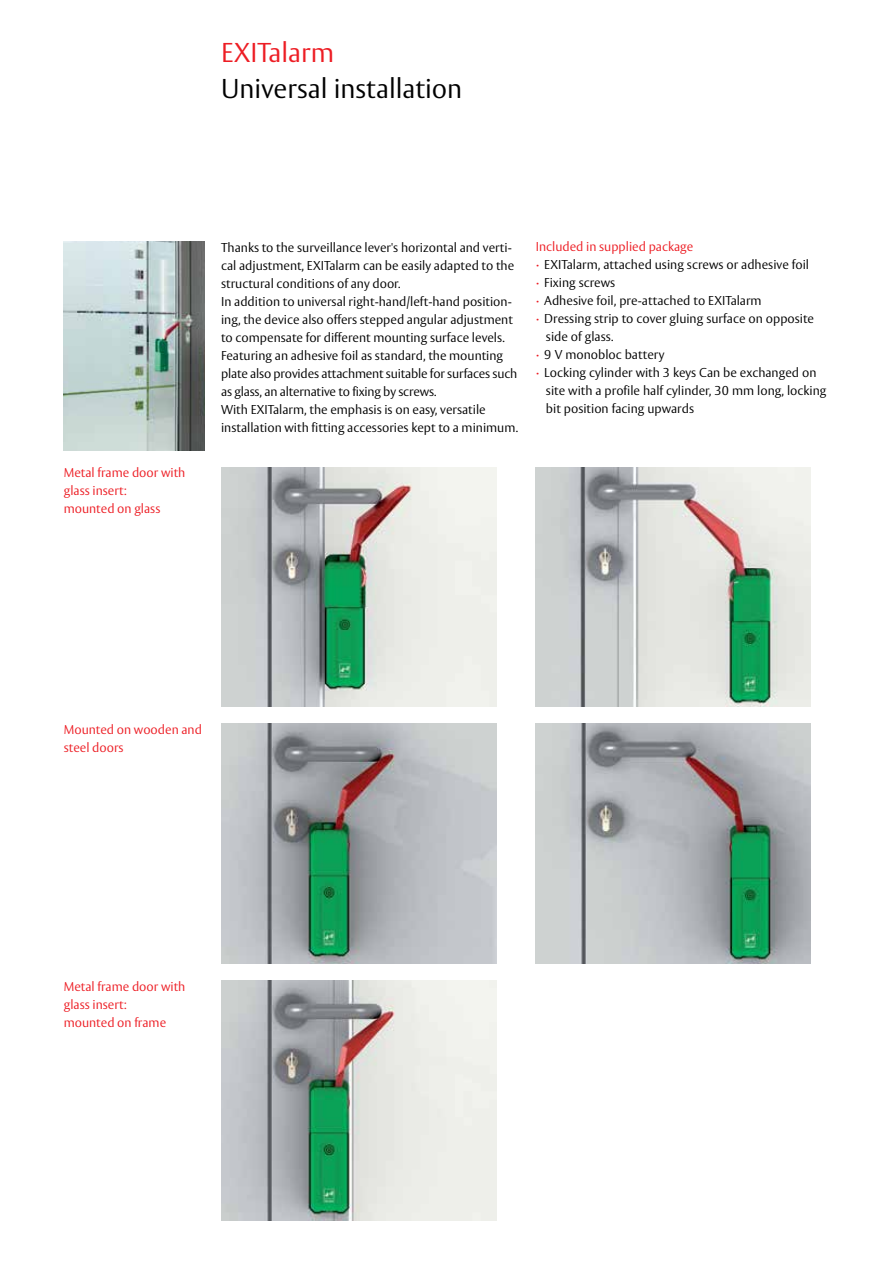
<style>
.page{position:relative;width:893px;height:1263px;background:#fff}
.page>*{position:absolute;margin:0;border:0;box-sizing:border-box;transform-origin:0 0}
.t1{font:300 27px "ASSA Vesta";color:#000}
.t2{font:300 27px "ASSA Vesta";color:#ed1d24}
.t3{font:300 12.75px/18px "ASSA Vesta";color:#000}
.t4{font:300 12.75px/18px "ASSA Vesta";color:#ed1d24}
.s1{font-weight:400;color:#ed1d24}
</style>
<div class="page">
<img style="left:221px;top:981px;width:275px;height:239px">
<img style="left:536px;top:467px;width:274px;height:240px">
<img style="left:221px;top:467px;width:275px;height:240px">
<img style="left:536px;top:724px;width:274px;height:239px">
<img style="left:221px;top:724px;width:275px;height:239px">
<img style="left:64px;top:242px;width:140px;height:208px">
<h1 class="t2" style="left:221px;top:36px;width:115px">EXITalarm</h1>
<h1 class="t1" style="left:221px;top:72px;width:243px">Universal installation</h1>
<p class="t4" style="left:64px;top:464px;width:123px">Metal frame door with glass insert:<br>mounted on glass</p>
<p class="t3" style="left:221px;top:239px;width:299px">Thanks to the surveillance lever's horizontal and verti&shy;cal adjustment, EXITalarm can be easily adapted to the structural conditions of any door.<br>In addition to universal right-hand/left-hand position&shy;ing, the device also offers stepped angular adjustment to compensate for different mounting surface levels.<br>Featuring an adhesive foil as standard, the mounting plate also provides attachment suitable for surfaces such as glass, an alternative to fixing by screws.<br>With EXITalarm, the emphasis is on easy, versatile installation with fitting accessories kept to a minimum.</p>
<p class="t4" style="left:536px;top:238px;width:159px">Included in supplied package</p>
<p class="t3" style="left:536px;top:256px;width:275px"><span class="s1">∙</span> EXITalarm, attached using screws or adhesive foil</p>
<p class="t3" style="left:536px;top:274px;width:81px"><span class="s1">∙</span> Fixing screws</p>
<p class="t3" style="left:536px;top:292px;width:227px"><span class="s1">∙</span> Adhesive foil, pre-attached to EXITalarm</p>
<p class="t3" style="left:536px;top:310px;width:280px"><span class="s1">∙</span> Dressing strip to cover gluing surface on opposite</p>
<p class="t3" style="left:546px;top:328px;width:69px">side of glass.</p>
<p class="t3" style="left:536px;top:346px;width:130px"><span class="s1">∙</span> 9 V monobloc battery</p>
<p class="t3" style="left:536px;top:364px;width:282px"><span class="s1">∙</span> Locking cylinder with 3 keys Can be exchanged on</p>
<p class="t3" style="left:546px;top:382px;width:282px">site with a profile half cylinder, 30 mm long, locking</p>
<p class="t3" style="left:546px;top:400px;width:150px">bit position facing upwards</p>
<p class="t4" style="left:64px;top:721px;width:140px">Mounted on wooden and steel doors</p>
<p class="t4" style="left:64px;top:977px;width:123px">Metal frame door with glass insert:<br>mounted on frame</p>
</div>
